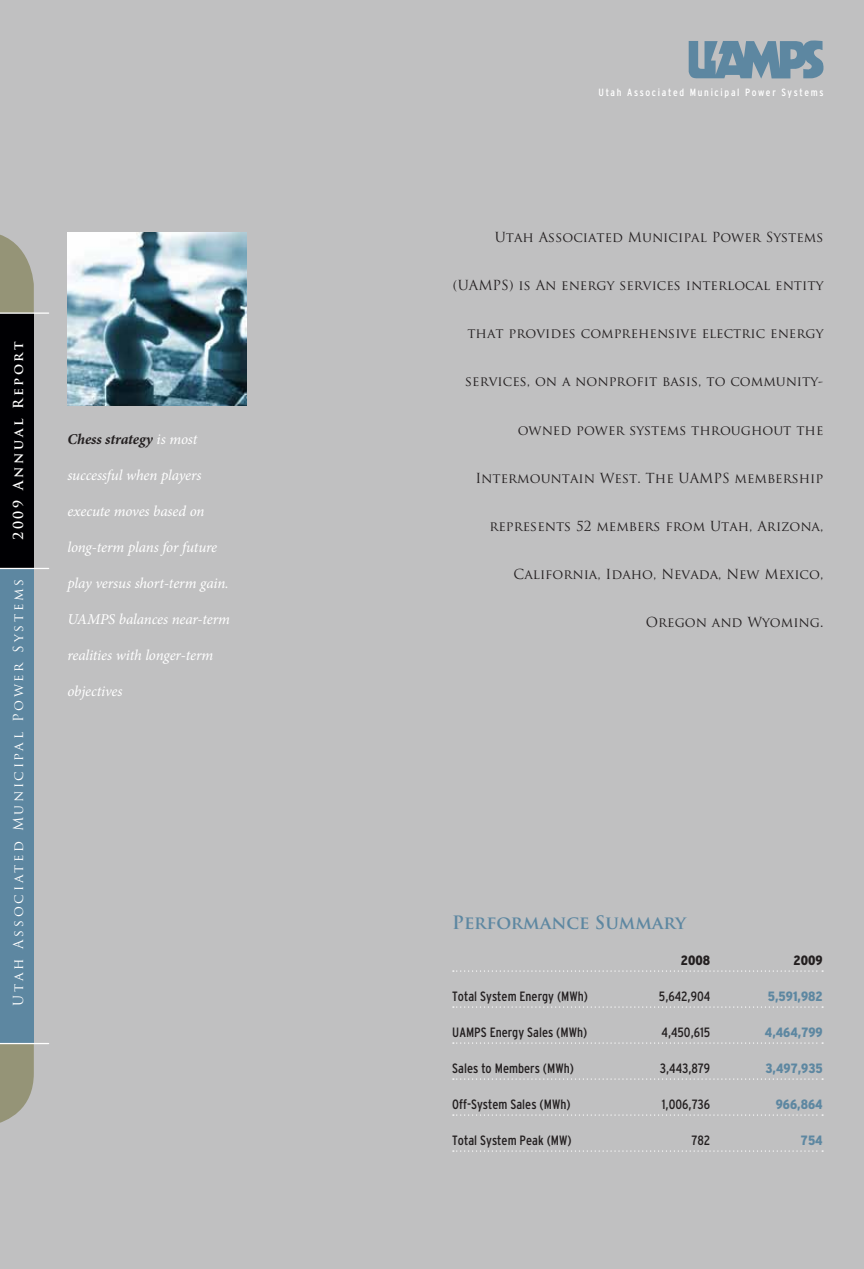
<style>
.page{position:relative;width:864px;height:1269px;background:#c0c0c1}
.page>*{position:absolute;margin:0;border:0;box-sizing:border-box;transform-origin:0 0}
.t1{font:700 18px "Trajan Pro";color:#5d87a1}
.t2{font:italic 15px "Minion Pro";letter-spacing:-.01em;color:#fff}
.t3{font:italic 700 15px "Minion Pro";letter-spacing:-.01em;color:#231f20}
.t4{font:13.5px "Trajan Pro";color:#231f20}
.t5{font:condensed 13.5px "Interstate";color:#231f20}
.t6{font:900 condensed 13.5px "Interstate";color:#5d87a1}
.t7{font:13.5px "Trajan Pro";letter-spacing:.2em;color:#fff}
.t8{font:700 13.5px "Trajan Pro";letter-spacing:.2em;color:#fff}
.t9{font:900 condensed 13.5px "Interstate";color:#231f20}
.t10{font:condensed 10.5px "Interstate";letter-spacing:.16em;color:#fff}
.s1{font-weight:400;color:#fff}
</style>
<div class="page">
<svg style="left:689px;top:40px;width:135px;height:39px"></svg>
<svg style="left:0;top:1044px;width:34px;height:79px"></svg>
<div style="left:0;top:563px;width:34px;height:480px;background:#5d87a1"></div>
<hr style="left:0;top:1043px;width:49px;height:1px;background:#fff">
<svg style="left:0;top:234px;width:34px;height:78px"></svg>
<div style="left:0;top:313px;width:34px;height:255px;background:#000003"></div>
<hr style="left:0;top:312px;width:49px;height:2px;background:#fff">
<hr style="left:0;top:568px;width:49px;height:1px;background:#fff">
<img style="left:68px;top:232px;width:178px;height:173px">
<svg style="left:453px;top:970px;width:370px;height:2px"></svg>
<svg style="left:453px;top:1006px;width:370px;height:2px"></svg>
<svg style="left:453px;top:1042px;width:370px;height:2px"></svg>
<svg style="left:453px;top:1078px;width:370px;height:2px"></svg>
<svg style="left:453px;top:1114px;width:370px;height:2px"></svg>
<svg style="left:453px;top:1150px;width:370px;height:2px"></svg>
<p class="t8" style="left:10px;top:540px;width:200px;rotate:-90deg">2009 Annual Report</p>
<p class="t7" style="left:10px;top:1006px;width:429px;rotate:-90deg">Utah Associated Municipal Power Systems</p>
<p class="t3" style="left:68px;top:429px;width:131px">Chess strategy <span class="s1">is most</span></p>
<p class="t2" style="left:68px;top:465px;width:136px">successful when players</p>
<p class="t2" style="left:68px;top:501px;width:139px">execute moves based on</p>
<p class="t2" style="left:68px;top:537px;width:151px">long-term plans for future</p>
<p class="t2" style="left:68px;top:573px;width:163px">play versus short-term gain.</p>
<p class="t2" style="left:68px;top:609px;width:164px">UAMPS balances near-term</p>
<p class="t2" style="left:68px;top:645px;width:147px">realities with longer-term</p>
<p class="t2" style="left:68px;top:681px;width:56px">objectives</p>
<p class="t10" style="left:598px;top:86px;width:227px">Utah Associated Municipal Power Systems</p>
<p class="t4" style="left:495px;top:229px;width:330px">Utah Associated Municipal Power Systems</p>
<p class="t4" style="left:453px;top:277px;width:372px">(UAMPS) is An energy services interlocal entity</p>
<p class="t4" style="left:467px;top:325px;width:358px">that provides comprehensive electric energy</p>
<p class="t4" style="left:465px;top:373px;width:360px">services, on a nonprofit basis, to community-</p>
<p class="t4" style="left:518px;top:421px;width:307px">owned power systems throughout the</p>
<p class="t4" style="left:475px;top:469px;width:350px">Intermountain West. The UAMPS membership</p>
<p class="t4" style="left:489px;top:517px;width:336px">represents 52 members from Utah, Arizona,</p>
<p class="t4" style="left:514px;top:565px;width:311px">California, Idaho, Nevada, New Mexico,</p>
<p class="t4" style="left:646px;top:613px;width:179px">Oregon and Wyoming.</p>
<h1 class="t1" style="left:452px;top:911px;width:235px">Performance Summary</h1>
<p class="t9" style="left:681px;top:953px;width:31px">2008</p>
<p class="t9" style="left:794px;top:953px;width:31px">2009</p>
<p class="t5" style="left:452px;top:989px;width:137px">Total System Energy (MWh)</p>
<p class="t5" style="left:659px;top:989px;width:53px">5,642,904</p>
<p class="t6" style="left:768px;top:989px;width:56px">5,591,982</p>
<p class="t5" style="left:452px;top:1025px;width:137px">UAMPS Energy Sales (MWh)</p>
<p class="t5" style="left:662px;top:1025px;width:50px">4,450,615</p>
<p class="t6" style="left:765px;top:1025px;width:59px">4,464,799</p>
<p class="t5" style="left:452px;top:1061px;width:123px">Sales to Members (MWh)</p>
<p class="t5" style="left:660px;top:1061px;width:52px">3,443,879</p>
<p class="t6" style="left:766px;top:1061px;width:59px">3,497,935</p>
<p class="t5" style="left:452px;top:1097px;width:120px">Off-System Sales (MWh)</p>
<p class="t5" style="left:662px;top:1097px;width:50px">1,006,736</p>
<p class="t6" style="left:776px;top:1097px;width:48px">966,864</p>
<p class="t5" style="left:452px;top:1133px;width:121px">Total System Peak (MW)</p>
<p class="t5" style="left:691px;top:1133px;width:20px">782</p>
<p class="t6" style="left:801px;top:1133px;width:23px">754</p>
</div>
